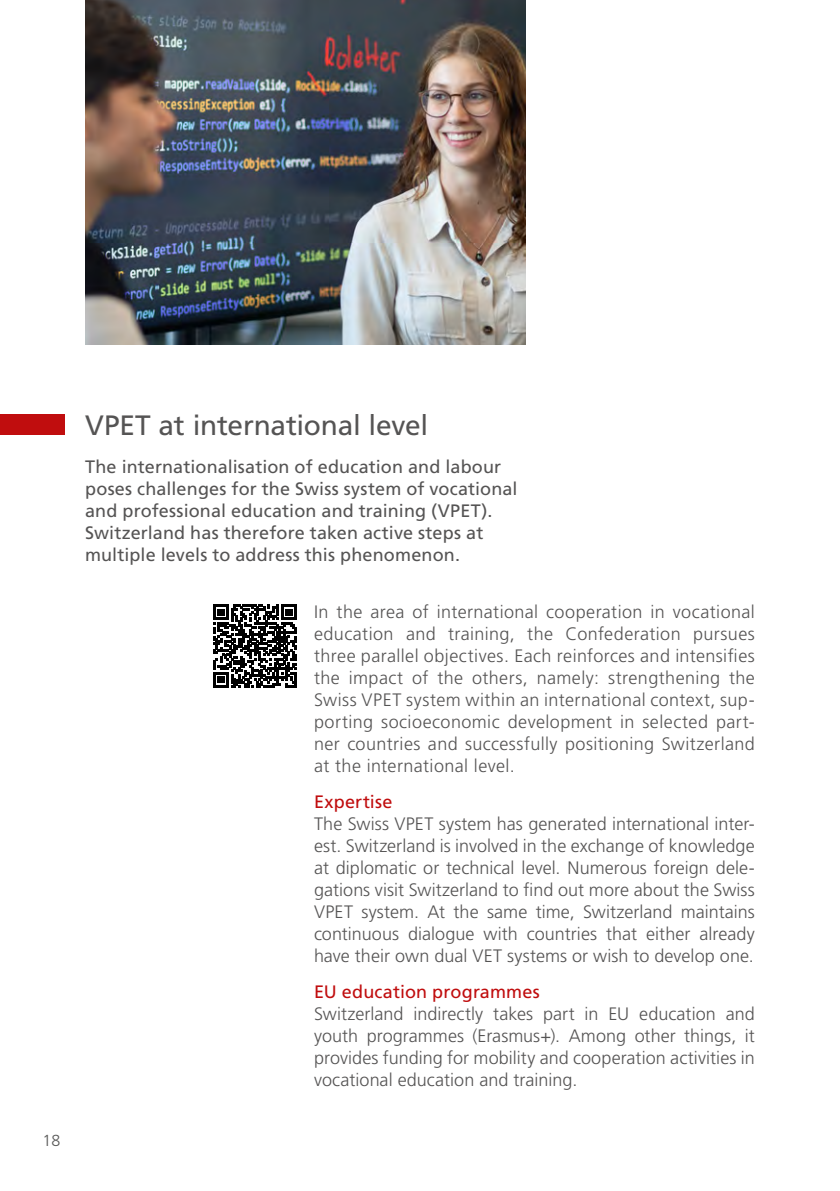
<style>
.page{position:relative;width:840px;height:1191px;background:#fff}
.page>*{position:absolute;margin:0;border:0;box-sizing:border-box;transform-origin:0 0}
.t1{font:28px "Frutiger LT Std";letter-spacing:-.01em;color:#555454}
.t2{font:300 18px/22px "Frutiger LT Std";letter-spacing:.005em;color:#555454;text-align:justify}
.t3{font:18px/22px "Frutiger LT Std";letter-spacing:.005em;color:#555454}
.t4{font:18px "Frutiger LT Std";letter-spacing:.01em;color:#c00d0e}
.t5{font:300 16px "Frutiger LT Std";color:#575756}
</style>
<div class="page">
<img style="left:85px;top:0;width:440px;height:344px">
<div style="left:0;top:414px;width:64px;height:21px;background:#c00d0e"></div>
<svg style="left:213px;top:604px;width:84px;height:84px"></svg>
<hr style="left:294px;top:672px;width:3px;height:16px;background:#000">
<p class="t5" style="left:43px;top:1131px;width:19px">18</p>
<h1 class="t1" style="left:85px;top:409px;width:344px">VPET at international level</h1>
<p class="t3" style="left:85px;top:456px;width:433px">The internationalisation of education and labour poses challenges for the Swiss system of vocational and professional education and training (VPET).<br>Switzerland has therefore taken active steps at multiple levels to address this phenomenon.</p>
<p class="t2" style="left:314px;top:600px;width:442px">In the area of international cooperation in vocational education and training, the Confederation pursues three parallel objectives. Each reinforces and intensifies the impact of the others, namely: strengthening the Swiss VPET system within an international context, sup&shy;porting socioeconomic development in selected part&shy;ner countries and successfully positioning Switzerland at the international level.</p>
<p class="t4" style="left:314px;top:790px;width:80px">Expertise</p>
<p class="t2" style="left:314px;top:812px;width:442px">The Swiss VPET system has generated international inter&shy;est. Switzerland is involved in the exchange of knowledge at diplomatic or technical level. Numerous foreign dele&shy;gations visit Switzerland to find out more about the Swiss VPET system. At the same time, Switzerland maintains continuous dialogue with countries that either already have their own dual VET systems or wish to develop one.</p>
<p class="t4" style="left:314px;top:980px;width:227px">EU education programmes</p>
<p class="t2" style="left:314px;top:1002px;width:442px">Switzerland indirectly takes part in EU education and youth programmes (Erasmus+). Among other things, it provides funding for mobility and cooperation activities in vocational education and training.</p>
</div>
